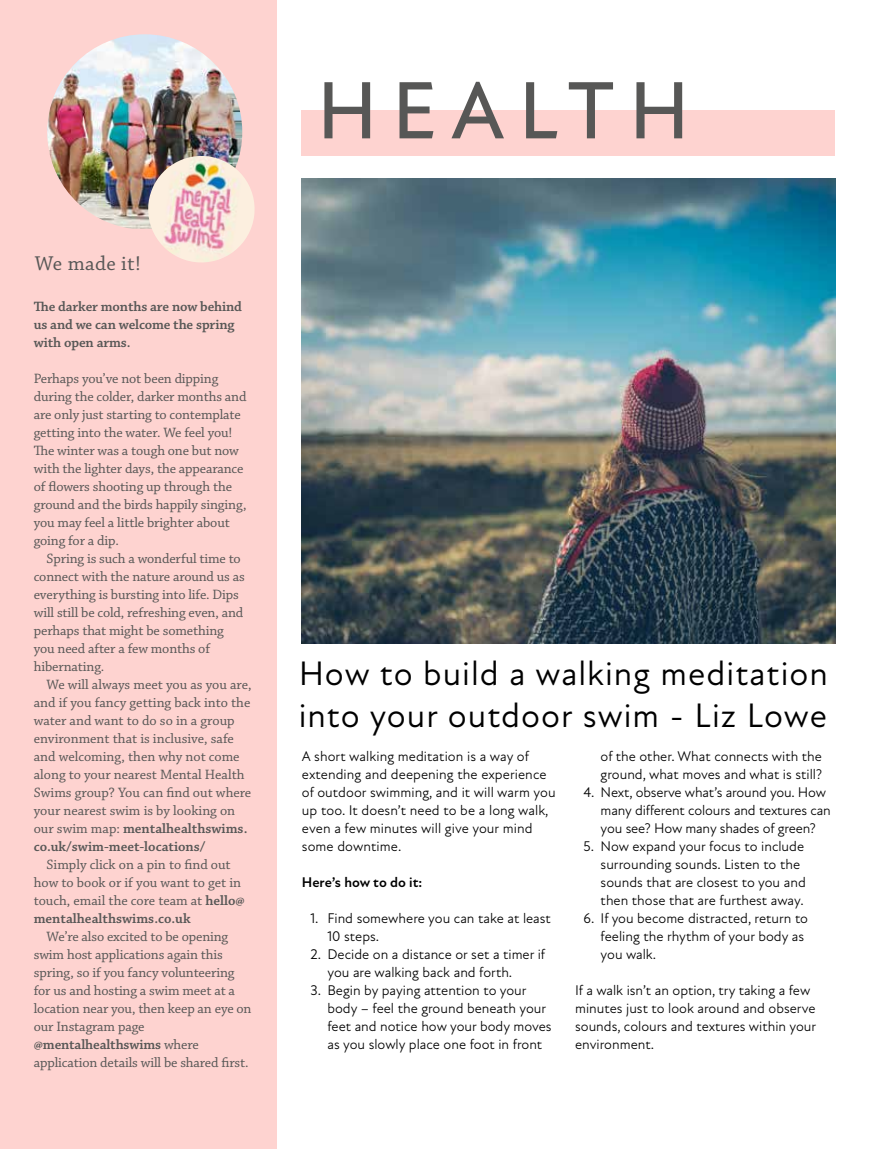
<style>
.page{position:relative;width:893px;height:1149px;background:#fff}
.page>*{position:absolute;margin:0;border:0;box-sizing:border-box;transform-origin:0 0}
.t1{font:500 82.5px "New Atten";letter-spacing:.17em;color:#575756}
.t2{font:34.5px/42px "New Atten";letter-spacing:.03em;color:#000}
.t3{font:21px "Chaparral Pro";letter-spacing:.02em;color:#575756}
.t4{font:14.25px/18px "Chaparral Pro";letter-spacing:-.01em;color:#575756}
.t5{font:14.25px/18px "New Atten";color:#000}
.t6{font:600 14.25px/18px "Chaparral Pro";letter-spacing:-.01em;color:#575756}
.t7{font:700 14.25px "New Atten";letter-spacing:-.005em;color:#000}
.s1{font-weight:600}
</style>
<div class="page">
<img style="left:302px;top:179px;width:533px;height:464px">
<div style="left:302px;top:111px;width:533px;height:45px;background:#fed3d0"></div>
<div style="left:0;top:0;width:276px;height:1148px;background:#fed3d0"></div>
<img style="left:47px;top:34px;width:195px;height:194px">
<img style="left:145px;top:156px;width:110px;height:107px">
<h3 class="t3" style="left:35px;top:252px;width:108px">We made it!</h3>
<p class="t6" style="left:34px;top:297px;width:210px">The darker months are now behind us and we can welcome the spring with open arms.</p>
<p class="t4" style="left:34px;top:370px;width:214px">Perhaps you’ve not been dipping during the colder, darker months and are only just starting to contemplate getting into the water. We feel you!<br>The winter was a tough one but now with the lighter days, the appearance of flowers shooting up through the ground and the birds happily singing, you may feel a little brighter about going for a dip.</p>
<p class="t4" style="left:34px;top:550px;width:213px;text-indent:13px">Spring is such a wonderful time to connect with the nature around us as everything is bursting into life. Dips will still be cold, refreshing even, and perhaps that might be something you need after a few months of hibernating.</p>
<p class="t4" style="left:34px;top:676px;width:219px;text-indent:13px">We will always meet you as you are, and if you fancy getting back into the water and want to do so in a group environment that is inclusive, safe and welcoming, then why not come along to your nearest Mental Health Swims group? You can find out where your nearest swim is by looking on our swim map: <span class="s1">mentalhealthswims. co.uk/swim-meet-locations/</span></p>
<p class="t4" style="left:34px;top:856px;width:213px;text-indent:13px">Simply click on a pin to find out how to book or if you want to get in touch, email the core team at <span class="s1">hello@ mentalhealthswims.co.uk</span></p>
<p class="t4" style="left:34px;top:928px;width:219px;text-indent:13px">We’re also excited to be opening swim host applications again this spring, so if you fancy volunteering for us and hosting a swim meet at a location near you, then keep an eye on our Instagram page <span class="s1">@mentalhealthswims</span> where application details will be shared first.</p>
<h1 class="t1" style="left:317px;top:62px;width:375px">HEALTH</h1>
<h2 class="t2" style="left:299px;top:653px;width:531px">How to build a walking meditation into your outdoor swim - Liz Lowe</h2>
<p class="t5" style="left:302px;top:747px;width:255px">A short walking meditation is a way of extending and deepening the experience of outdoor swimming, and it will warm you up too. It doesn’t need to be a long walk, even a few minutes will give your mind some downtime.</p>
<p class="t7" style="left:302px;top:873px;width:122px">Here’s how to do it:</p>
<p class="t5" style="left:327px;top:909px;width:225px;text-indent:-17px">1. Find somewhere you can take at least<br>10 steps.</p>
<p class="t5" style="left:327px;top:945px;width:219px;text-indent:-17px">2. Decide on a distance or set a timer if you are walking back and forth.</p>
<p class="t5" style="left:327px;top:981px;width:226px;text-indent:-17px">3. Begin by paying attention to your body – feel the ground beneath your feet and notice how your body moves as you slowly place one foot in front</p>
<p class="t5" style="left:601px;top:747px;width:223px">of the other. What connects with the ground, what moves and what is still?</p>
<p class="t5" style="left:601px;top:783px;width:232px;text-indent:-17px">4. Next, observe what’s around you. How many different colours and textures can you see? How many shades of green?</p>
<p class="t5" style="left:601px;top:837px;width:207px;text-indent:-17px">5. Now expand your focus to include surrounding sounds. Listen to the sounds that are closest to you and then those that are furthest away.</p>
<p class="t5" style="left:601px;top:909px;width:209px;text-indent:-17px">6. If you become distracted, return to feeling the rhythm of your body as you walk.</p>
<p class="t5" style="left:575px;top:981px;width:243px">If a walk isn’t an option, try taking a few minutes just to look around and observe sounds, colours and textures within your environment.</p>
</div>
